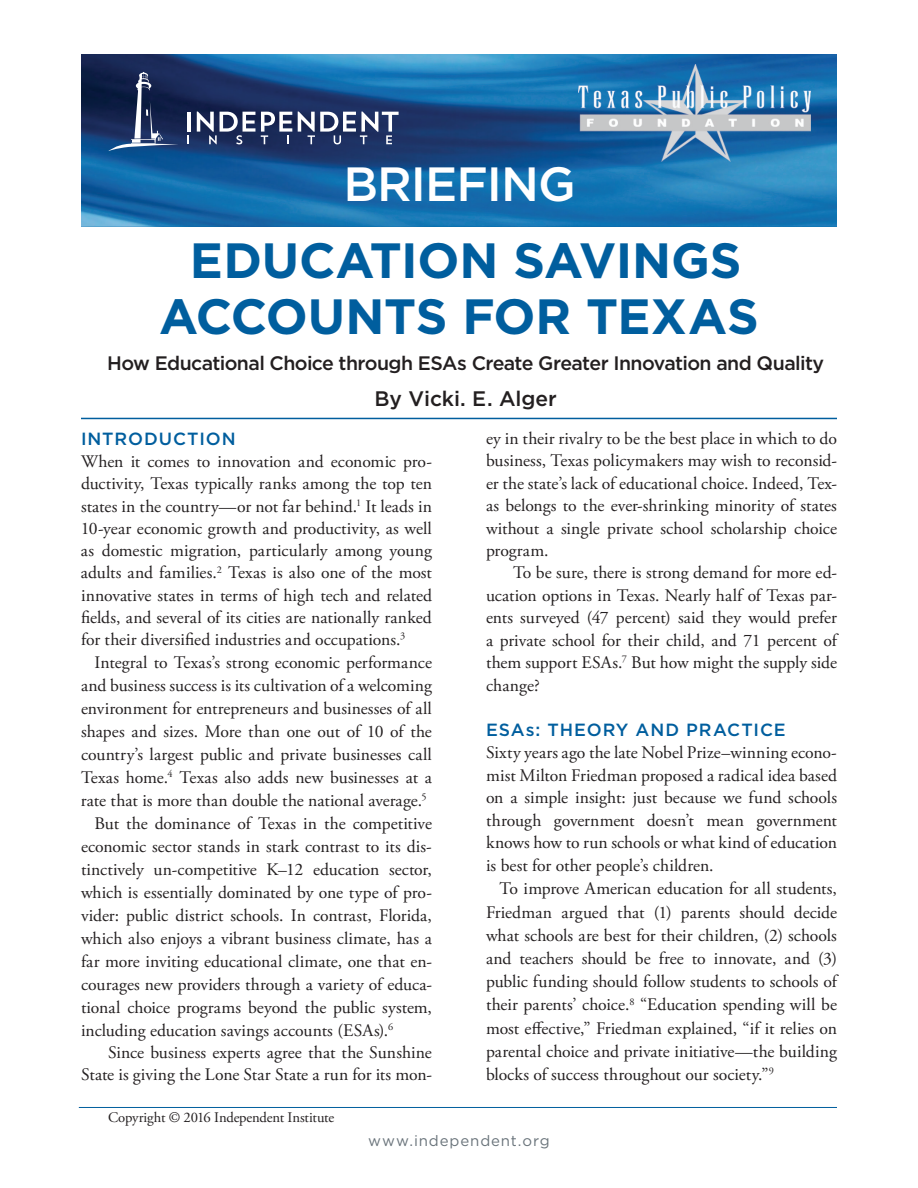
<style>
.page{position:relative;width:918px;height:1188px;background:#fff}
.page>*{position:absolute;margin:0;border:0;box-sizing:border-box;transform-origin:0 0}
.t1{font:700 49.5px/55.5px "Gotham";letter-spacing:-.005em;color:#005e9e;text-align:center}
.t2{font:500 48px "Gotham";letter-spacing:-.02em;color:#fff}
.t3{font:500 21px "Gotham";letter-spacing:-.005em;color:#231f20}
.t4{font:500 19.5px "Gotham";letter-spacing:-.03em;color:#231f20}
.t5{font:17.7px/22.5px "Adobe Garamond Pro";color:#231f20;text-align:justify}
.t6{font:500 17.7px "Gotham";letter-spacing:.055em;color:#005e9e}
.t7{font:15px "Gotham";letter-spacing:.06em;color:#6a747b}
.t8{font:14.7px "Adobe Garamond Pro";letter-spacing:-.01em;color:#231f20}
</style>
<div class="page">
<img style="left:81px;top:54px;width:756px;height:173px">
<hr style="left:81px;top:418px;width:756px;height:1px;background:#005e9e">
<hr style="left:79px;top:1107px;width:758px;height:1px;background:#005e9e">
<hr style="left:188px;top:112px;width:3px;height:20px;background:#fff">
<svg style="left:197px;top:112px;width:58px;height:32px"></svg>
<svg style="left:261px;top:112px;width:31px;height:32px"></svg>
<svg style="left:298px;top:112px;width:101px;height:32px"></svg>
<svg style="left:108px;top:72px;width:71px;height:79px"></svg>
<img style="left:579px;top:64px;width:232px;height:97px">
<h2 class="t2" style="left:343px;top:153px;width:234px">BRIEFING</h2>
<h1 class="t1" style="left:159px;top:233px;width:601px">EDUCATION SAVINGS<br>ACCOUNTS FOR TEXAS</h1>
<p class="t4" style="left:107px;top:350px;width:719px">How Educational Choice through ESAs Create Greater Innovation and Quality</p>
<p class="t3" style="left:375px;top:385px;width:184px">By Vicki. E. Alger</p>
<p class="t6" style="left:81px;top:427px;width:156px">INTRODUCTION</p>
<p class="t5" style="left:81px;top:451px;width:353px">When it comes to innovation and economic pro&shy;ductivity, Texas typically ranks among the top ten states in the country—or not far behind.<sup>1</sup> It leads in 10-year economic growth and productivity, as well as domestic migration, particularly among young adults and families.<sup>2</sup> Texas is also one of the most innovative states in terms of high tech and related fields, and several of its cities are nationally ranked for their diversified industries and occupations.<sup>3</sup></p>
<p class="t5" style="left:95px;top:652px;width:339px">Integral to Texas’s strong economic performance</p>
<p class="t5" style="left:81px;top:675px;width:353px">and business success is its cultivation of a welcoming</p>
<p class="t5" style="left:81px;top:698px;width:352px">environment for entrepreneurs and businesses of all</p>
<p class="t5" style="left:81px;top:721px;width:352px">shapes and sizes. More than one out of 10 of the</p>
<p class="t5" style="left:81px;top:744px;width:353px">country’s largest public and private businesses call</p>
<p class="t5" style="left:81px;top:767px;width:353px">Texas home.<sup>4</sup> Texas also adds new businesses at a</p>
<p class="t5" style="left:81px;top:790px;width:347px">rate that is more than double the national average.<sup>5</sup></p>
<p class="t5" style="left:95px;top:813px;width:339px">But the dominance of Texas in the competitive</p>
<p class="t5" style="left:81px;top:836px;width:352px">economic sector stands in stark contrast to its dis-</p>
<p class="t5" style="left:81px;top:859px;width:352px">tinctively un-competitive K–12 education sector,</p>
<p class="t5" style="left:81px;top:882px;width:353px">which is essentially dominated by one type of pro-</p>
<p class="t5" style="left:81px;top:905px;width:353px">vider: public district schools. In contrast, Florida,</p>
<p class="t5" style="left:81px;top:928px;width:353px">which also enjoys a vibrant business climate, has a</p>
<p class="t5" style="left:81px;top:951px;width:353px">far more inviting educational climate, one that en-</p>
<p class="t5" style="left:81px;top:974px;width:353px">courages new providers through a variety of educa-</p>
<p class="t5" style="left:81px;top:997px;width:353px">tional choice programs beyond the public system,</p>
<p class="t5" style="left:81px;top:1019px;width:314px">including education savings accounts (ESAs).<sup>6</sup></p>
<p class="t5" style="left:108px;top:1042px;width:325px">Since business experts agree that the Sunshine</p>
<p class="t5" style="left:81px;top:1064px;width:353px">State is giving the Lone Star State a run for its mon-</p>
<p class="t8" style="left:108px;top:1108px;width:228px">Copyright © 2016 Independent Institute</p>
<p class="t5" style="left:486px;top:427px;width:353px">ey in their rivalry to be the best place in which to do business, Texas policymakers may wish to reconsid&shy;er the state’s lack of educational choice. Indeed, Tex&shy;as belongs to the ever-shrinking minority of states without a single private school scholarship choice program.</p>
<p class="t5" style="left:486px;top:562px;width:353px;text-indent:27px">To be sure, there is strong demand for more ed&shy;ucation options in Texas. Nearly half of Texas par&shy;ents surveyed (47 percent) said they would prefer a private school for their child, and 71 percent of them support ESAs.<sup>7</sup> But how might the supply side change?</p>
<p class="t6" style="left:486px;top:718px;width:301px">ESAs: THEORY AND PRACTICE</p>
<p class="t5" style="left:486px;top:742px;width:353px">Sixty years ago the late Nobel Prize–winning econo&shy;mist Milton Friedman proposed a radical idea based on a simple insight: just because we fund schools through government doesn’t mean government knows how to run schools or what kind of education is best for other people’s children.</p>
<p class="t5" style="left:486px;top:878px;width:353px;line-height:23.2px;text-indent:14px">To improve American education for all students, Friedman argued that (1) parents should decide what schools are best for their children, (2) schools and teachers should be free to innovate, and (3) public funding should follow students to schools of their parents’ choice.<sup>8</sup> “Education spending will be most effective,” Friedman explained, “if it relies on parental choice and private initiative—the building blocks of success throughout our society.”<sup>9</sup></p>
<p class="t7" style="left:368px;top:1131px;width:183px">www.independent.org</p>
</div>
